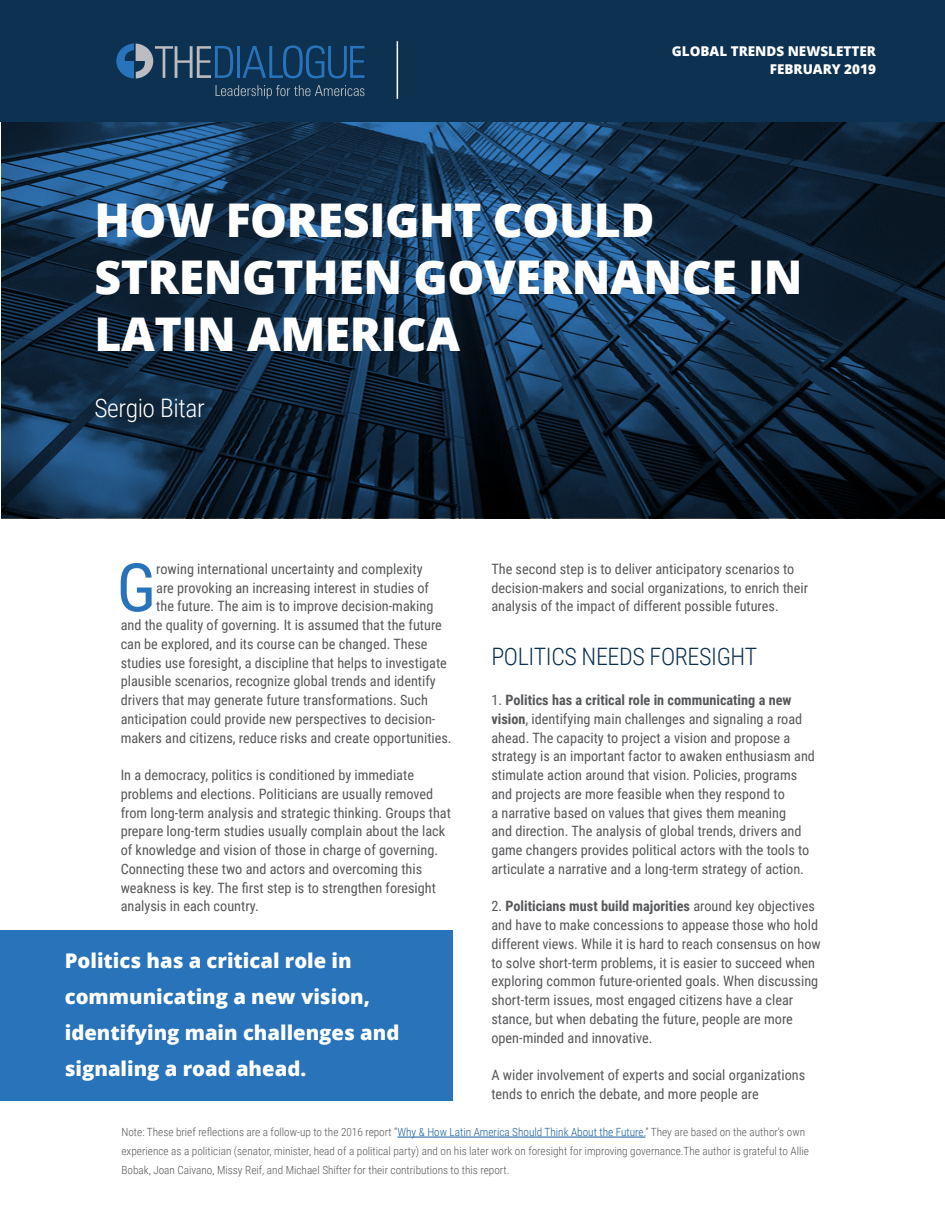
<style>
.page{position:relative;width:945px;height:1215px;background:#fff}
.page>*{position:absolute;margin:0;border:0;box-sizing:border-box;transform-origin:0 0}
.Content_-_Body_text{font:67.05px "Roboto Condensed";color:#2873ba}
.Cover_-_Main_Title{font:800 46.5px/57px "Open Sans";letter-spacing:-.01em;color:#fff}
.Cover_-_sub_title{font:300 25.5px "Roboto Condensed";letter-spacing:-.015em;color:#fff}
.Content_-_Subhead_1{font:300 24px "Roboto Condensed";letter-spacing:-.015em;color:#0c3151}
.Callout_-_White_-_13{font:800 20.25px/36px "Open Sans";color:#fff}
.Content_-_Body_text-2{font:14.25px/18.8px "Roboto Condensed";color:#57585a}
.Cover_-_Date{font:800 13.5px/18px "Open Sans";color:#fff;text-align:right}
.Content_-_Body_text-3{font:300 11.25px/18.8px "Roboto Condensed";color:#57585a}
.s1{font-weight:700}
.s2{color:#175d9e}
</style>
<div class="page">
<svg style="left:1px;top:122px;width:944px;height:396px;background:#122c46"></svg>
<div style="left:0;top:0;width:945px;height:122px;background:#0c3151"></div>
<div style="left:0;top:930px;width:453px;height:171px;background:#2873ba"></div>
<hr style="left:397px;top:41px;width:1px;height:58px;background:#fff">
<hr style="left:397px;top:1137px;width:249px;height:1px;background:#175d9e">
<hr style="left:237px;top:46px;width:3px;height:32px;background:#2973ba">
<svg style="left:243px;top:45px;width:121px;height:33px"></svg>
<svg style="left:116px;top:43px;width:117px;height:36px"></svg>
<svg style="left:216px;top:85px;width:149px;height:14px"></svg>
<p class="Cover_-_Date" style="left:672px;top:41px;width:206px">GLOBAL TRENDS NEWSLETTER<br>FEBRUARY 2019</p>
<p class="Cover_-_Main_Title" style="left:94px;top:190px;width:710px">HOW FORESIGHT COULD<br>STRENGTHEN GOVERNANCE IN<br>LATIN AMERICA</p>
<p class="Cover_-_sub_title" style="left:94px;top:391px;width:112px">Sergio Bitar</p>
<p class="Content_-_Body_text" style="left:117px;top:540px;width:41px">G</p>
<p class="Content_-_Body_text-2" style="left:156px;top:559px;width:268px">rowing international uncertainty and complexity</p>
<p class="Content_-_Body_text-2" style="left:491px;top:559px;width:318px">The second step is to deliver anticipatory scenarios to decision-makers and social organizations, to enrich their analysis of the impact of different possible futures.</p>
<p class="Content_-_Subhead_1" style="left:491px;top:640px;width:267px">POLITICS NEEDS FORESIGHT</p>
<p class="Content_-_Body_text-2" style="left:491px;top:690px;width:325px">1. <span class="s1">Politics has a critical role in communicating a new vision</span>, identifying main challenges and signaling a road ahead. The capacity to project a vision and propose a strategy is an important factor to awaken enthusiasm and stimulate action around that vision. Policies, programs and projects are more feasible when they respond to<br>a narrative based on values that gives them meaning<br>and direction. The analysis of global trends, drivers and game changers provides political actors with the tools to articulate a narrative and a long-term strategy of action.</p>
<p class="Content_-_Body_text-2" style="left:491px;top:896px;width:331px">2. <span class="s1">Politicians must build majorities</span> around key objectives and have to make concessions to appease those who hold different views. While it is hard to reach consensus on how to solve short-term problems, it is easier to succeed when exploring common future-oriented goals. When discussing short-term issues, most engaged citizens have a clear stance, but when debating the future, people are more open-minded and innovative.</p>
<p class="Content_-_Body_text-2" style="left:491px;top:1065px;width:315px">A wider involvement of experts and social organizations tends to enrich the debate, and more people are</p>
<p class="Content_-_Body_text-3" style="left:122px;top:1122px;width:689px">Note: These brief reflections are a follow-up to the 2016 report “<span class="s2">Why &amp; How Latin America Should Think About the Future.</span>” They are based on the author’s own experience as a politician (senator, minister, head of a political party) and on his later work on foresight for improving governance.The author is grateful to Allie<br>Bobak, Joan Caivano, Missy Reif, and Michael Shifter for their contributions to this report.</p>
<p class="Content_-_Body_text-2" style="left:156px;top:578px;width:274px">are provoking an increasing interest in studies of</p>
<p class="Content_-_Body_text-2" style="left:156px;top:596px;width:279px">the future. The aim is to improve decision-making</p>
<p class="Content_-_Body_text-2" style="left:121px;top:615px;width:323px">and the quality of governing. It is assumed that the future</p>
<p class="Content_-_Body_text-2" style="left:121px;top:634px;width:308px">can be explored, and its course can be changed. These</p>
<p class="Content_-_Body_text-2" style="left:121px;top:653px;width:328px">studies use foresight, a discipline that helps to investigate</p>
<p class="Content_-_Body_text-2" style="left:121px;top:671px;width:317px">plausible scenarios, recognize global trends and identify</p>
<p class="Content_-_Body_text-2" style="left:121px;top:690px;width:309px">drivers that may generate future transformations. Such</p>
<p class="Content_-_Body_text-2" style="left:121px;top:709px;width:316px">anticipation could provide new perspectives to decision-</p>
<p class="Content_-_Body_text-2" style="left:121px;top:728px;width:333px">makers and citizens, reduce risks and create opportunities.</p>
<p class="Content_-_Body_text-2" style="left:121px;top:765px;width:332px">In a democracy, politics is conditioned by immediate problems and elections. Politicians are usually removed from long-term analysis and strategic thinking. Groups that prepare long-term studies usually complain about the lack of knowledge and vision of those in charge of governing.<br>Connecting these two and actors and overcoming this weakness is key. The first step is to strengthen foresight analysis in each country.</p>
<p class="Callout_-_White_-_13" style="left:65px;top:942px;width:336px">Politics has a critical role in communicating a new vision, identifying main challenges and signaling a road ahead.</p>
</div>
